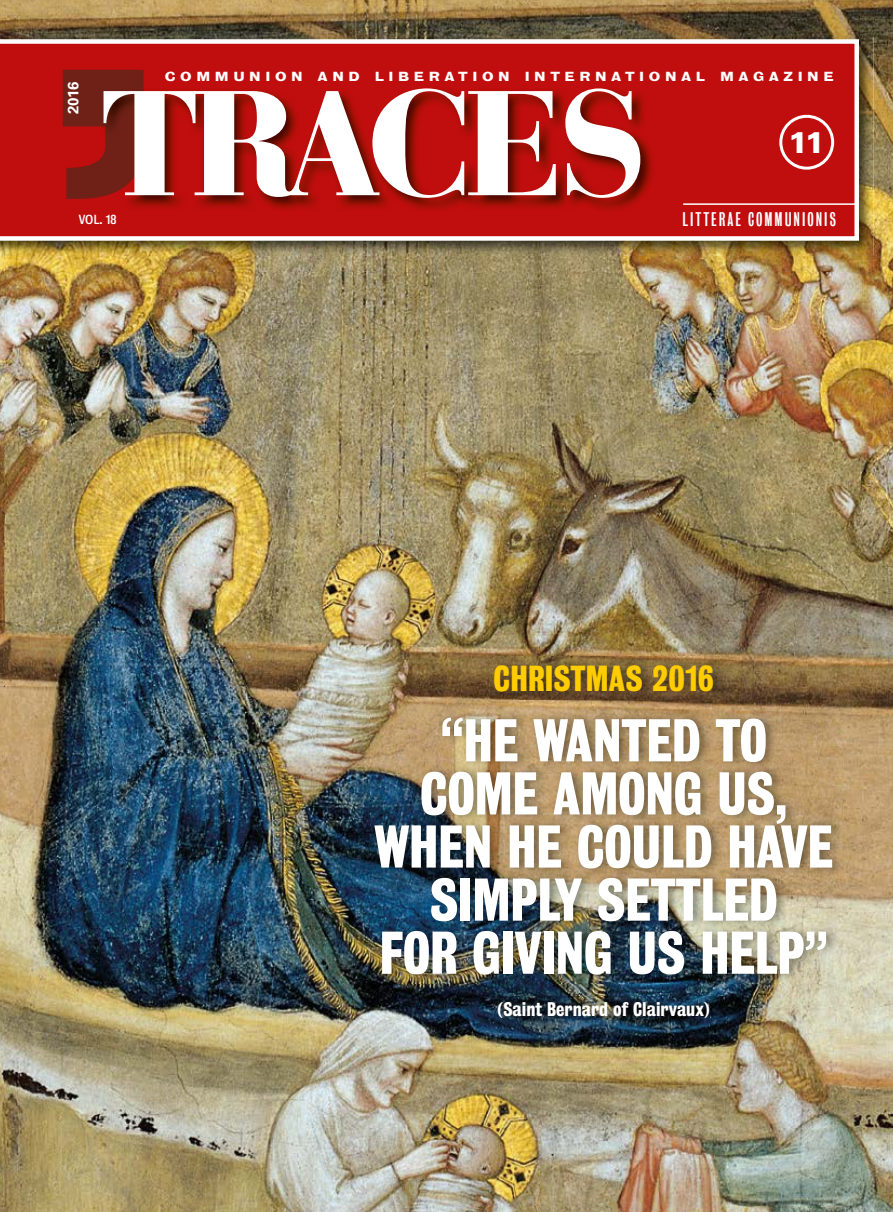
<style>
.page{position:relative;width:893px;height:1212px;background:#fff}
.page>*{position:absolute;margin:0;border:0;box-sizing:border-box;transform-origin:0 0}
.t1{font:900 147.9px "Bauer Bodoni";letter-spacing:-.06em;color:#fff}
.t2{font:54.9px/53.1px "Bureau Grot Three Seven";color:#fff;text-align:center}
.t3{font:33px "Bureau Grot Three Seven";letter-spacing:.01em;color:#fc0}
.t4{font:900 30px "Univers";color:#fff}
.t5{font:18px "Bureau Grot Three Seven";color:#fff}
.t6{font:18px "Bureau Grot One Three";letter-spacing:.11em;color:#fff}
.t7{font:700 15px "Univers";color:#fff}
.t8{font:12px "Bureau Grot Seven Nine";letter-spacing:.38em;color:#fff}
.t9{font:12px "Bureau Grot Five Three";color:#fff}
</style>
<div class="page">
<img style="left:0;top:0;width:893px;height:1212px">
<img style="left:490px;top:657px;width:235px;height:43px">
<img style="left:371px;top:709px;width:475px;height:274px">
<img style="left:494px;top:997px;width:228px;height:32px">
<img style="left:0;top:37px;width:873px;height:43px">
<img style="left:821px;top:80px;width:52px;height:175px">
<img style="left:0;top:241px;width:821px;height:14px">
<svg style="left:0;top:39px;width:859px;height:202px;background:#c52324"></svg>
<hr style="left:683px;top:203px;width:174px;height:2px;background:#fff">
<div style="left:781px;top:116px;width:52px;height:52px;background:#c00d0e;border-radius:50%"></div>
<div style="left:779px;top:115px;width:55px;height:55px;border:3px solid #fff;border-radius:50%"></div>
<svg style="left:63px;top:70px;width:80px;height:129px;background:#871b14"></svg>
<img style="left:101px;top:86px;width:554px;height:126px">
<img style="left:101px;top:86px;width:42px;height:111px">
<p class="t7" style="left:64px;top:114px;width:34px;rotate:-90deg">2016</p>
<p class="t8" style="left:165px;top:69px;width:670px">COMMUNION AND LIBERATION INTERNATIONAL MAGAZINE</p>
<h1 class="t1" style="left:100px;top:53px;width:549px">TRACES</h1>
<p class="t4" style="left:788px;top:123px;width:38px">11</p>
<p class="t9" style="left:79px;top:213px;width:39px">VOL. 18</p>
<p class="t6" style="left:682px;top:210px;width:155px">LITTERAE COMMUNIONIS</p>
<p class="t3" style="left:493px;top:659px;width:222px">CHRISTMAS 2016</p>
<p class="t2" style="left:374px;top:714px;width:460px">“HE WANTED TO<br>COME AMONG US,<br>WHEN HE COULD HAVE<br>SIMPLY SETTLED<br>FOR GIVING US HELP”</p>
<p class="t5" style="left:497px;top:998px;width:214px">(Saint Bernard of Clairvaux)</p>
</div>
